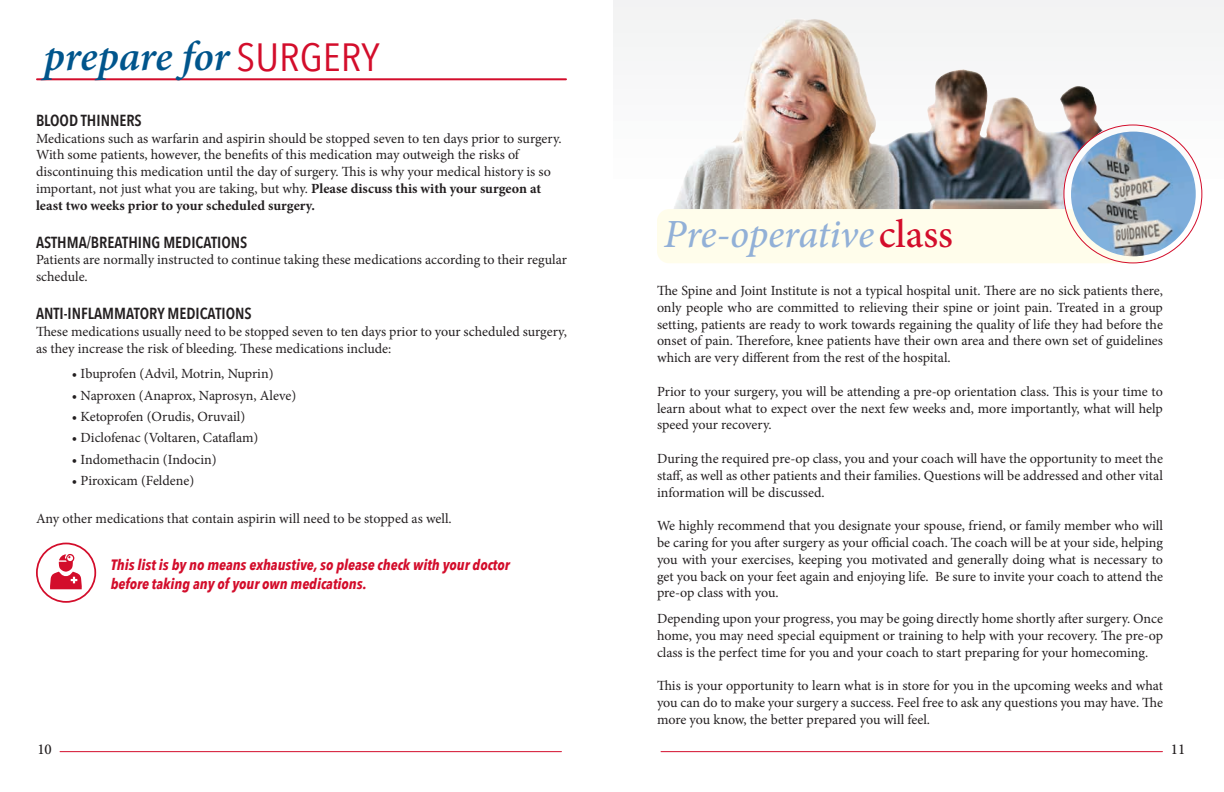
<style>
.page{position:relative;width:1224px;height:792px;background:#fff}
.page>*{position:absolute;margin:0;border:0;box-sizing:border-box;transform-origin:0 0}
.t1{font:italic 600 42px "Minion Pro";letter-spacing:-.005em;color:#00558c}
.t2{font:italic 500 40px "Minion Pro";letter-spacing:-.01em;color:#92b0d7}
.t3{font:600 16px "Avenir Next Condensed";color:#231f20}
.t4{font:italic 700 15px/19px "Avenir Next Condensed";color:#d30d2b}
.t5{font:500 15px "Minion Pro";color:#231f20}
.t6{font:14px/16.8px "Minion Pro";letter-spacing:-.005em;color:#231f20;text-align:justify}
.s1{font-family:"Avenir Next Condensed";font-weight:400;font-style:normal;font-size:39.3px;color:#d30d2b}
.s2{font-weight:700}
.s3{font-style:normal;color:#d30d2b}
</style>
<div class="page">
<img style="left:614px;top:0;width:610px;height:212px">
<hr style="left:60px;top:751px;width:501px;height:1px;background:#d30d2b">
<hr style="left:661px;top:751px;width:501px;height:1px;background:#d30d2b">
<svg style="left:50px;top:554px;width:32px;height:35px"></svg>
<div style="left:36px;top:543px;width:60px;height:60px;border:2px solid #d30d2b;border-radius:50%"></div>
<hr style="left:37px;top:78px;width:529px;height:2px;background:#d30d2b">
<img style="left:699px;top:18px;width:93px;height:137px">
<div style="left:657px;top:209px;width:488px;height:54px;background:#fffdeb;border-radius:12px"></div>
<img style="left:1071px;top:132px;width:125px;height:124px;border-radius:62px">
<h1 class="t1" style="left:44px;top:27px;width:337px">prepare for <span class="s1">SURGERY</span></h1>
<p class="t3" style="left:36px;top:106px;width:107px">BLOOD THINNERS</p>
<p class="t6" style="left:36px;top:130px;width:527px;text-align:left">Medications such as warfarin and aspirin should be stopped seven to ten days prior to surgery.<br>With some patients, however, the benefits of this medication may outweigh the risks of discontinuing this medication until the day of surgery. This is why your medical history is so important, not just what you are taking, but why. <span class="s2">Please discuss this with your surgeon at least two weeks prior to your scheduled surgery.</span></p>
<p class="t3" style="left:36px;top:228px;width:213px">ASTHMA/BREATHING MEDICATIONS</p>
<p class="t6" style="left:36px;top:252px;width:532px">Patients are normally instructed to continue taking these medications according to their regular schedule.</p>
<p class="t3" style="left:36px;top:300px;width:217px">ANTI-INFLAMMATORY MEDICATIONS</p>
<p class="t6" style="left:36px;top:323px;width:532px">These medications usually need to be stopped seven to ten days prior to your scheduled surgery, as they increase the risk of bleeding. These medications include:</p>
<p class="t6" style="left:72px;top:366px;width:203px">• Ibuprofen (Advil, Motrin, Nuprin)</p>
<p class="t6" style="left:72px;top:387px;width:226px">• Naproxen (Anaprox, Naprosyn, Aleve)</p>
<p class="t6" style="left:72px;top:408px;width:175px">• Ketoprofen (Orudis, Oruvail)</p>
<p class="t6" style="left:72px;top:429px;width:188px">• Diclofenac (Voltaren, Cataflam)</p>
<p class="t6" style="left:72px;top:451px;width:146px">• Indomethacin (Indocin)</p>
<p class="t6" style="left:72px;top:472px;width:124px">• Piroxicam (Feldene)</p>
<p class="t6" style="left:36px;top:510px;width:417px">Any other medications that contain aspirin will need to be stopped as well.</p>
<p class="t4" style="left:111px;top:555px;width:400px">This list is by no means exhaustive, so please check with your doctor before taking any of your own medications.</p>
<h2 class="t2" style="left:664px;top:207px;width:291px">Pre-operative <span class="s3">class</span></h2>
<p class="t6" style="left:657px;top:282px;width:508px">The Spine and Joint Institute is not a typical hospital unit. There are no sick patients there, only people who are committed to relieving their spine or joint pain. Treated in a group setting, patients are ready to work towards regaining the quality of life they had before the onset of pain. Therefore, knee patients have their own area and there own set of guidelines which are very different from the rest of the hospital.</p>
<p class="t6" style="left:657px;top:383px;width:507px">Prior to your surgery, you will be attending a pre-op orientation class. This is your time to learn about what to expect over the next few weeks and, more importantly, what will help speed your recovery.</p>
<p class="t6" style="left:657px;top:450px;width:508px">During the required pre-op class, you and your coach will have the opportunity to meet the staff, as well as other patients and their families. Questions will be addressed and other vital information will be discussed.</p>
<p class="t6" style="left:657px;top:517px;width:508px">We highly recommend that you designate your spouse, friend, or family member who will be caring for you after surgery as your official coach. The coach will be at your side, helping you with your exercises, keeping you motivated and generally doing what is necessary to get you back on your feet again and enjoying life. Be sure to invite your coach to attend the pre-op class with you.</p>
<p class="t6" style="left:657px;top:610px;width:508px">Depending upon your progress, you may be going directly home shortly after surgery. Once home, you may need special equipment or training to help with your recovery. The pre-op class is the perfect time for you and your coach to start preparing for your homecoming.</p>
<p class="t6" style="left:657px;top:678px;width:508px">This is your opportunity to learn what is in store for you in the upcoming weeks and what you can do to make your surgery a success. Feel free to ask any questions you may have. The more you know, the better prepared you will feel.</p>
<p class="t5" style="left:37px;top:739px;width:16px">10</p>
<p class="t5" style="left:1171px;top:739px;width:16px">11</p>
</div>
